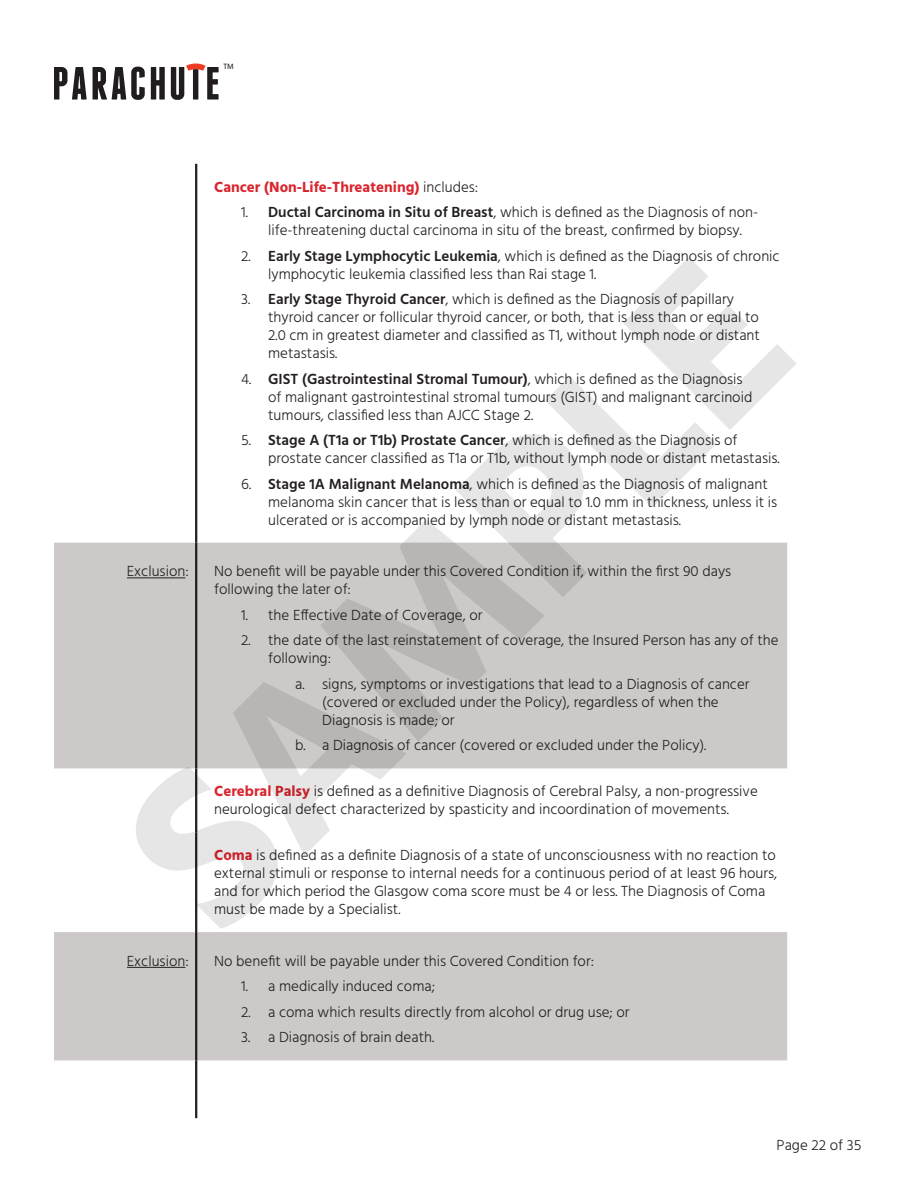
<style>
.page{position:relative;width:918px;height:1188px;background:#fff}
.page>*{position:absolute;margin:0;border:0;box-sizing:border-box;transform-origin:0 0}
.t1{font:700 225px "Hind";color:#000}
.t2{font:300 15px/18px "Hind";color:#231f20}
.t3{font:700 15px "Hind";color:#da252e}
.t4{font:7.8px "Hind";color:#040503}
.s1{font-weight:300;color:#231f20}
.s2{font-weight:600}
.s3{font-weight:700;color:#da252e}
</style>
<div class="page">
<svg style="left:54px;top:67px;width:33px;height:33px"></svg>
<svg style="left:93px;top:67px;width:52px;height:33px"></svg>
<svg style="left:151px;top:67px;width:14px;height:33px"></svg>
<svg style="left:171px;top:63px;width:48px;height:37px"></svg>
<div style="left:193px;top:69px;width:5px;height:31px;background:#211d1e"></div>
<svg style="left:54px;top:543px;width:733px;height:517px;fill:#cdc9c8"></svg>
<hr style="left:195px;top:164px;width:2px;height:379px;background:#231f20">
<hr style="left:195px;top:543px;width:2px;height:225px;background:#231f20">
<hr style="left:195px;top:768px;width:2px;height:64px;background:#231f20">
<hr style="left:195px;top:832px;width:2px;height:100px;background:#231f20">
<hr style="left:195px;top:932px;width:2px;height:128px;background:#231f20">
<hr style="left:195px;top:1060px;width:2px;height:58px;background:#231f20">
<hr style="left:127px;top:577px;width:58px;height:1px;background:#231f20">
<hr style="left:127px;top:967px;width:58px;height:1px;background:#231f20">
<p class="t4" style="left:224px;top:61px;width:12px">TM</p>
<p class="t3" style="left:214px;top:178px;width:266px">Cancer (Non-Life-Threatening) <span class="s1">includes:</span></p>
<p class="t2" style="left:268px;top:204px;width:492px;text-indent:-27px">1. <span class="s2">Ductal Carcinoma in Situ of Breast</span>, which is defined as the Diagnosis of non&shy;life-threatening ductal carcinoma in situ of the breast, confirmed by biopsy.</p>
<p class="t2" style="left:268px;top:247px;width:513px;text-indent:-27px">2. <span class="s2">Early Stage Lymphocytic Leukemia</span>, which is defined as the Diagnosis of chronic lymphocytic leukemia classified less than Rai stage 1.</p>
<p class="t2" style="left:268px;top:291px;width:493px;text-indent:-27px">3. <span class="s2">Early Stage Thyroid Cancer</span>, which is defined as the Diagnosis of papillary thyroid cancer or follicular thyroid cancer, or both, that is less than or equal to 2.0 cm in greatest diameter and classified as T1, without lymph node or distant metastasis.</p>
<p class="t2" style="left:268px;top:370px;width:486px;text-indent:-27px">4. <span class="s2">GIST (Gastrointestinal Stromal Tumour)</span>, which is defined as the Diagnosis of malignant gastrointestinal stromal tumours (GIST) and malignant carcinoid tumours, classified less than AJCC Stage 2.</p>
<p class="t2" style="left:268px;top:432px;width:513px;text-indent:-27px">5. <span class="s2">Stage A (T1a or T1b) Prostate Cancer</span>, which is defined as the Diagnosis of prostate cancer classified as T1a or T1b, without lymph node or distant metastasis.</p>
<p class="t2" style="left:268px;top:475px;width:510px;text-indent:-27px">6. <span class="s2">Stage 1A Malignant Melanoma</span>, which is defined as the Diagnosis of malignant melanoma skin cancer that is less than or equal to 1.0 mm in thickness, unless it is ulcerated or is accompanied by lymph node or distant metastasis.</p>
<h1 class="t1" style="left:71px;top:793px;width:832px;rotate:-45deg">SAMPLE</h1>
<p class="t2" style="left:127px;top:563px;width:63px">Exclusion:</p>
<p class="t2" style="left:214px;top:563px;width:519px">No benefit will be payable under this Covered Condition if, within the first 90 days following the later of:</p>
<p class="t2" style="left:241px;top:607px;width:243px">1. the Effective Date of Coverage, or</p>
<p class="t2" style="left:268px;top:632px;width:512px;text-indent:-27px">2. the date of the last reinstatement of coverage, the Insured Person has any of the following:</p>
<p class="t2" style="left:322px;top:676px;width:429px;text-indent:-27px">a. signs, symptoms or investigations that lead to a Diagnosis of cancer (covered or excluded under the Policy), regardless of when the<br>Diagnosis is made; or</p>
<p class="t2" style="left:295px;top:737px;width:413px">b. a Diagnosis of cancer (covered or excluded under the Policy).</p>
<p class="t2" style="left:214px;top:783px;width:545px"><span class="s3">Cerebral Palsy</span> is defined as a definitive Diagnosis of Cerebral Palsy, a non-progressive neurological defect characterized by spasticity and incoordination of movements.</p>
<p class="t2" style="left:214px;top:847px;width:565px"><span class="s3">Coma</span> is defined as a definite Diagnosis of a state of unconsciousness with no reaction to external stimuli or response to internal needs for a continuous period of at least 96 hours, and for which period the Glasgow coma score must be 4 or less. The Diagnosis of Coma must be made by a Specialist.</p>
<p class="t2" style="left:127px;top:953px;width:63px">Exclusion:</p>
<p class="t2" style="left:214px;top:953px;width:381px">No benefit will be payable under this Covered Condition for:</p>
<p class="t2" style="left:241px;top:978px;width:195px">1. a medically induced coma;</p>
<p class="t2" style="left:241px;top:1004px;width:390px">2. a coma which results directly from alcohol or drug use; or</p>
<p class="t2" style="left:241px;top:1029px;width:195px">3. a Diagnosis of brain death.</p>
<p class="t2" style="left:777px;top:1137px;width:86px">Page 22 of 35</p>
</div>
